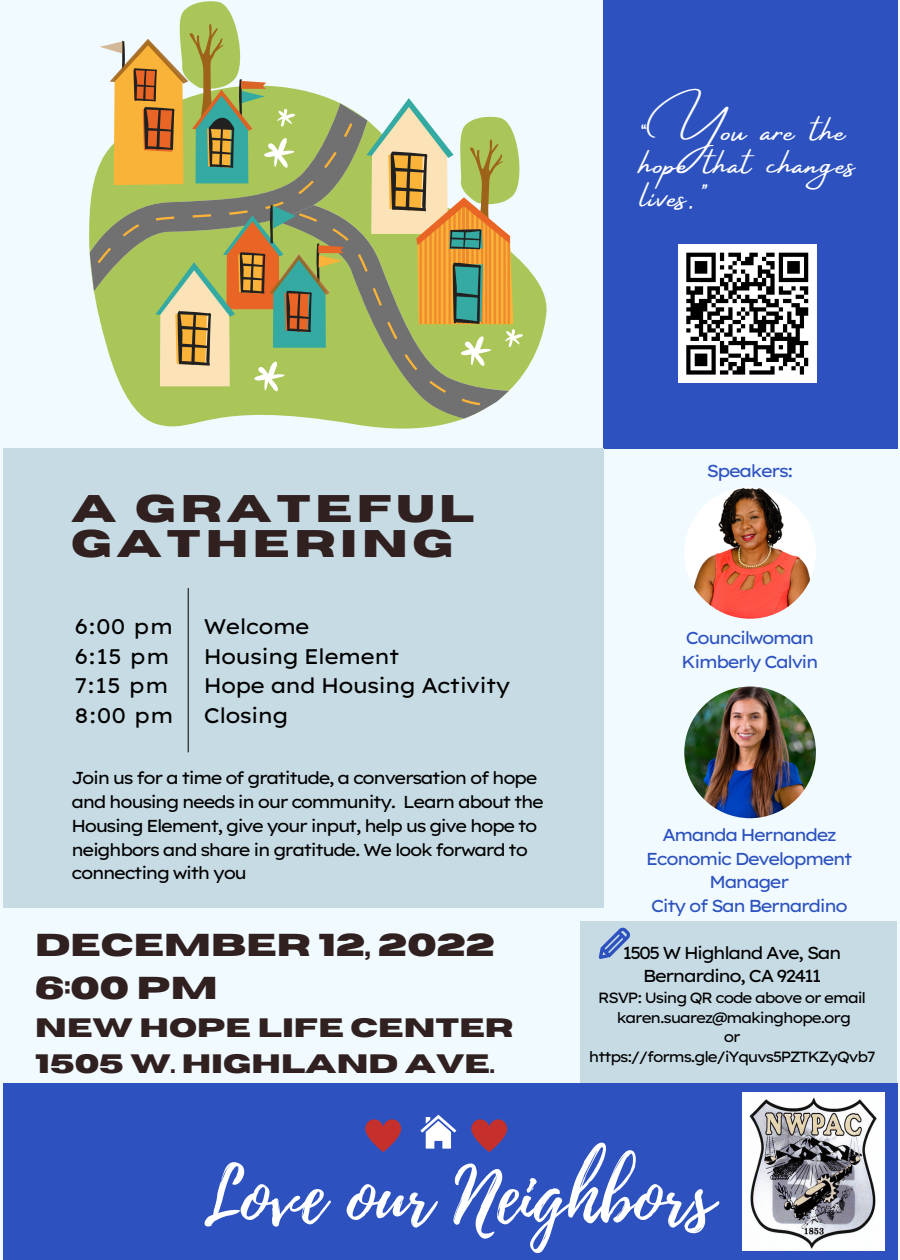
<style>
.page{position:relative;width:900px;height:1260px;background:#f0faff}
.page>*{position:absolute;margin:0;border:0;box-sizing:border-box;transform-origin:0 0}
.t1{font:76px "Playlist Script";color:#fff}
.t2{font:700 38.25px/35.5px "Horizon";letter-spacing:.12em;color:#302020}
.t3{font:35px/33.2px "Amsterdam Four";letter-spacing:.04em;color:#fff}
.t4{font:700 31.5px/42.8px "Horizon";color:#302020}
.t5{font:700 26.5px/36.5px "Horizon";color:#302020}
.t6{font:21.25px/29.5px "Lexend Exa";letter-spacing:-.07em;color:#000}
.t7{font:21.25px/29.5px "Lexend Exa";color:#000}
.t8{font:17.25px/23.8px "Lexend Exa";letter-spacing:-.12em;color:#000;text-align:center}
.t9{font:17.25px/23.8px "Lexend Exa";letter-spacing:-.12em;color:#2d52bf}
.t10{font:14.75px/19.8px "Lexend Exa";letter-spacing:-.12em;color:#000;text-align:center}
</style>
<div class="page">
<div style="left:603px;top:0;width:295px;height:448px;background:#2d52bf"></div>
<div style="left:3px;top:448px;width:600px;height:459px;background:#c7dbe4"></div>
<div style="left:3px;top:1084px;width:894px;height:176px;background:#2d52bf"></div>
<div style="left:580px;top:922px;width:317px;height:161px;background:#c7dbe4"></div>
<hr style="left:188px;top:588px;width:1px;height:164px;background:#000">
<img style="left:684px;top:687px;width:132px;height:131px;border-radius:50%">
<svg style="left:599px;top:927px;width:31px;height:32px"></svg>
<svg style="left:420px;top:1115px;width:36px;height:34px"></svg>
<img style="left:684px;top:487px;width:132px;height:132px;border-radius:50%">
<svg style="left:89px;top:210px;width:458px;height:219px"></svg>
<svg style="left:271px;top:405px;width:238px;height:14px;fill:#abc658"></svg>
<svg style="left:90px;top:169px;width:8px;height:122px"></svg>
<svg style="left:98px;top:1px;width:428px;height:404px"></svg>
<svg style="left:365px;top:1119px;width:37px;height:33px"></svg>
<svg style="left:471px;top:1119px;width:37px;height:33px"></svg>
<div style="left:678px;top:244px;width:139px;height:139px;background:#fff"></div>
<svg style="left:686px;top:252px;width:123px;height:123px"></svg>
<img style="left:742px;top:1093px;width:143px;height:157px">
<h3 class="t3" style="left:639px;top:115px;width:217px">“You are the hope that changes lives."</h3>
<h2 class="t2" style="left:71px;top:492px;width:405px">A GRATEFUL<br>GATHERING</h2>
<p class="t7" style="left:74px;top:611px;width:101px">6:00 pm<br>6:15 pm<br>7:15 pm<br>8:00 pm</p>
<p class="t6" style="left:204px;top:611px;width:309px">Welcome<br>Housing Element<br>Hope and Housing Activity<br>Closing</p>
<p class="t8" style="left:71px;top:766px;width:475px;text-align:left">Join us for a time of gratitude, a conversation of hope and housing needs in our community. Learn about the Housing Element, give your input, help us give hope to neighbors and share in gratitude. We look forward to connecting with you</p>
<h3 class="t4" style="left:35px;top:924px;width:461px">DECEMBER 12, 2022<br>6:00 PM</h3>
<h3 class="t5" style="left:35px;top:1010px;width:480px">NEW HOPE LIFE CENTER<br>1505 W. HIGHLAND AVE.</h3>
<p class="t9" style="left:706px;top:459px;width:89px">Speakers:</p>
<p class="t9" style="left:681px;top:625px;width:139px">Councilwoman<br>Kimberly Calvin</p>
<p class="t9" style="left:646px;top:822px;width:209px;text-align:center">Amanda Hernandez<br>Economic Development<br>Manager<br>City of San Bernardino</p>
<p class="t8" style="left:623px;top:940px;width:221px">1505 W Highland Ave, San<br>Bernardino, CA 92411</p>
<p class="t10" style="left:589px;top:988px;width:289px">RSVP: Using QR code above or email karen.suarez@makinghope.org<br>or https://forms.gle/iYquvs5PZTKZyQvb7</p>
<h1 class="t1" style="left:203px;top:1143px;width:513px">Love our Neighbors</h1>
</div>
